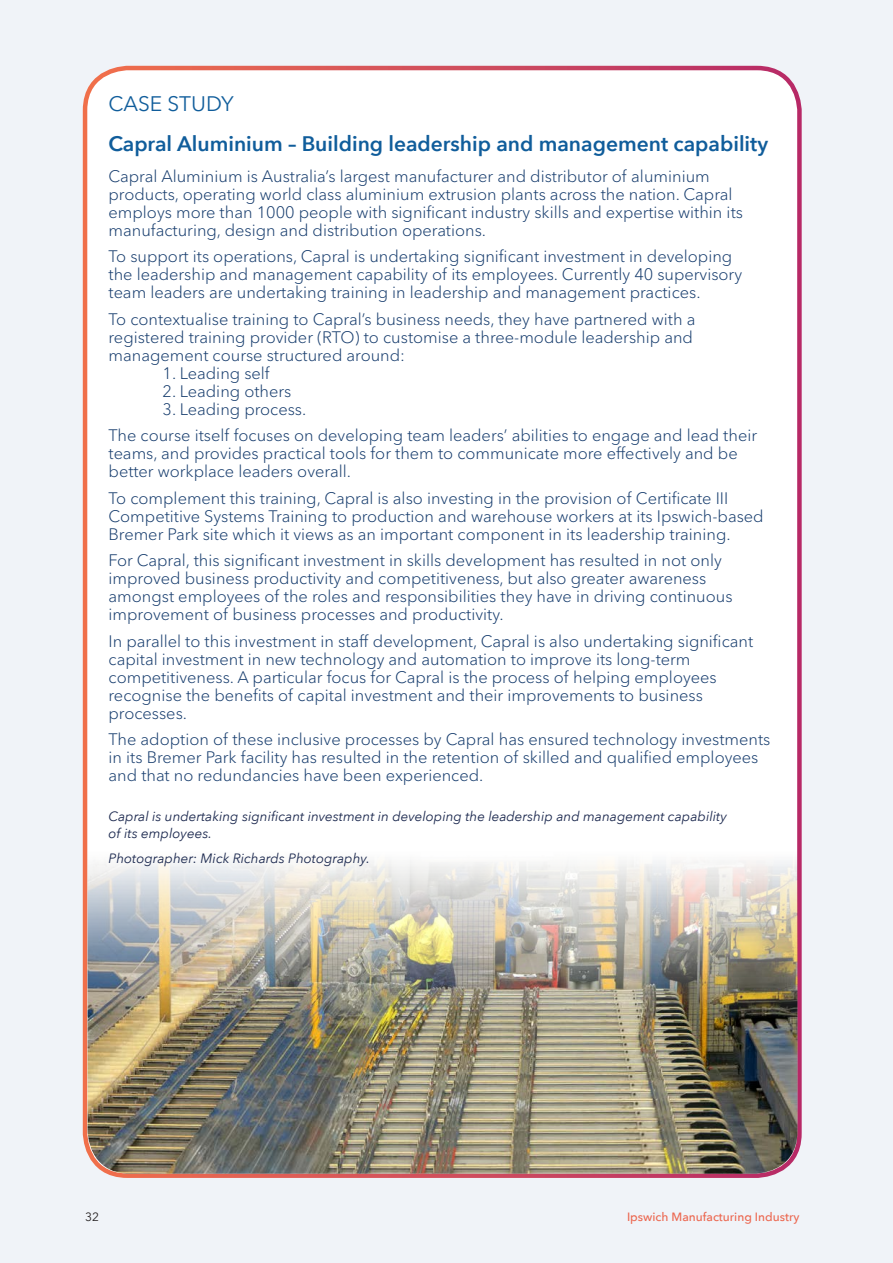
<style>
.page{position:relative;width:893px;height:1263px;background:#f0f3f8}
.page>*{position:absolute;margin:0;border:0;box-sizing:border-box;transform-origin:0 0}
._02_Heading_Sub{font:600 21px "Avenir Next";color:#105d9b}
._02_Heading_Sub-2{font:21px "Avenir Next";color:#105d9b}
._11_Case_study_body{font:300 16.5px/18px "Avenir Next LT Pro";color:#163c6d}
._20_Caption_credit{font:italic 13.5px/16.5px "Avenir Next";color:#1c294f}
.t1{font:500 12px "Avenir Next";color:#ec6750}
.t2{font:12px "Avenir Next";color:#231f20}
</style>
<div class="page">
<div style="left:85px;top:68px;width:714px;height:1108px;background:#fff;border-radius:43px"></div>
<div style="left:83px;top:66px;width:719px;height:1112px;border:4px solid #fff;border-radius:43px"></div>
<img style="left:88px;top:861px;width:709px;height:313px">
<p class="_02_Heading_Sub-2" style="left:109px;top:86px;width:127px">CASE STUDY</p>
<p class="_02_Heading_Sub" style="left:109px;top:126px;width:661px">Capral Aluminium – Building leadership and management capability</p>
<p class="_11_Case_study_body" style="left:109px;top:167px;width:636px">Capral Aluminium is Australia’s largest manufacturer and distributor of aluminium products, operating world class aluminium extrusion plants across the nation. Capral employs more than 1000 people with significant industry skills and expertise within its manufacturing, design and distribution operations.</p>
<p class="_11_Case_study_body" style="left:109px;top:248px;width:635px">To support its operations, Capral is undertaking significant investment in developing the leadership and management capability of its employees. Currently 40 supervisory team leaders are undertaking training in leadership and management practices.</p>
<p class="_11_Case_study_body" style="left:109px;top:310px;width:588px">To contextualise training to Capral’s business needs, they have partnered with a registered training provider (RTO) to customise a three-module leadership and management course structured around:</p>
<p class="_11_Case_study_body" style="left:163px;top:364px;width:109px">1. Leading self</p>
<p class="_11_Case_study_body" style="left:163px;top:382px;width:130px">2. Leading others</p>
<p class="_11_Case_study_body" style="left:163px;top:400px;width:145px">3. Leading process.</p>
<p class="_11_Case_study_body" style="left:109px;top:427px;width:650px">The course itself focuses on developing team leaders’ abilities to engage and lead their teams, and provides practical tools for them to communicate more effectively and be better workplace leaders overall.</p>
<p class="_11_Case_study_body" style="left:109px;top:489px;width:657px">To complement this training, Capral is also investing in the provision of Certificate III<br>Competitive Systems Training to production and warehouse workers at its Ipswich-based<br>Bremer Park site which it views as an important component in its leadership training.</p>
<p class="_11_Case_study_body" style="left:109px;top:552px;width:625px">For Capral, this significant investment in skills development has resulted in not only improved business productivity and competitiveness, but also greater awareness amongst employees of the roles and responsibilities they have in driving continuous improvement of business processes and productivity.</p>
<p class="_11_Case_study_body" style="left:109px;top:632px;width:646px">In parallel to this investment in staff development, Capral is also undertaking significant capital investment in new technology and automation to improve its long-term competitiveness. A particular focus for Capral is the process of helping employees recognise the benefits of capital investment and their improvements to business processes.</p>
<p class="_11_Case_study_body" style="left:109px;top:731px;width:663px">The adoption of these inclusive processes by Capral has ensured technology investments in its Bremer Park facility has resulted in the retention of skilled and qualified employees and that no redundancies have been experienced.</p>
<p class="_20_Caption_credit" style="left:109px;top:808px;width:620px">Capral is undertaking significant investment in developing the leadership and management capability of its employees.</p>
<p class="_20_Caption_credit" style="left:109px;top:849px;width:263px">Photographer: Mick Richards Photography.</p>
<p class="t2" style="left:85px;top:1206px;width:15px">32</p>
<p class="t1" style="left:627px;top:1206px;width:174px">Ipswich Manufacturing Industry</p>
</div>
